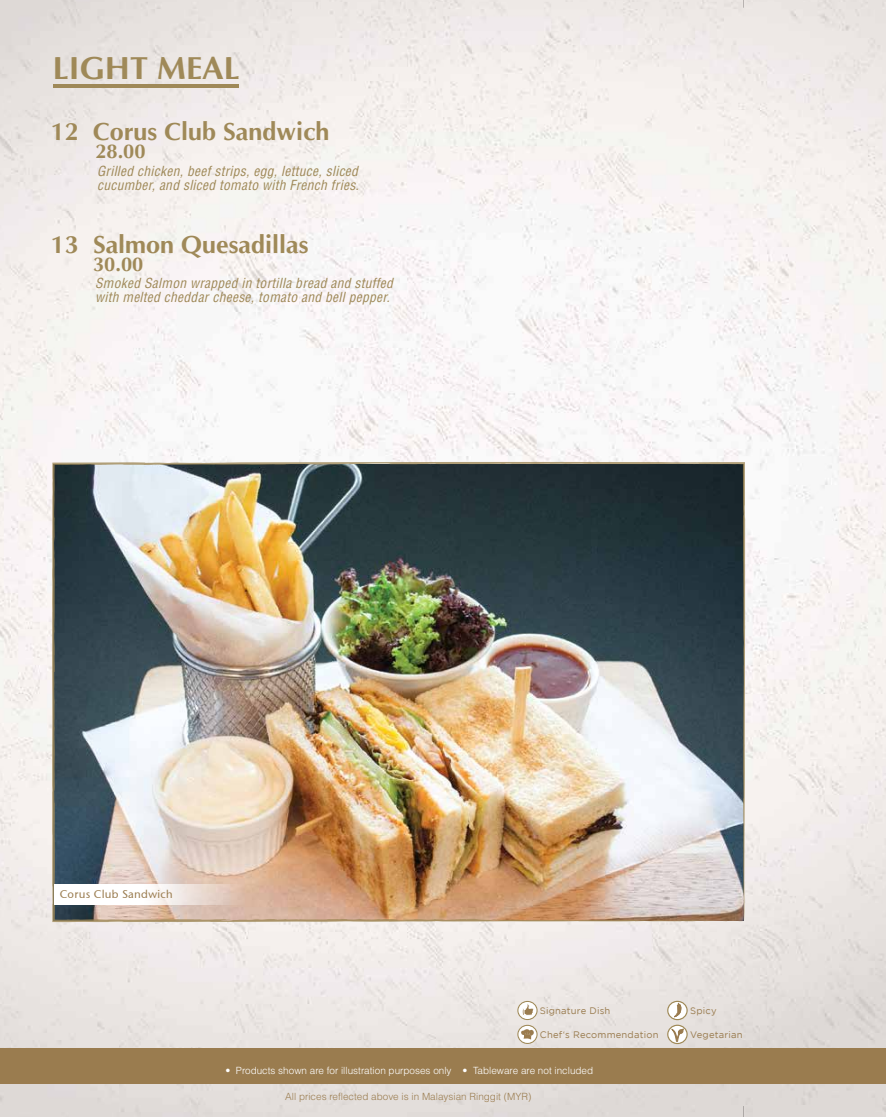
<style>
.page{position:relative;width:886px;height:1117px;background:#fff}
.page>*{position:absolute;margin:0;border:0;box-sizing:border-box;transform-origin:0 0}
.t1{font:700 32.38px "Optima";color:#9f8958}
.t2{font:700 25.12px "Optima";color:#9f8958}
.t3{font:700 20.12px "Optima";color:#9f8958}
.t4{font:italic condensed 13.5px/14.1px "Helvetica";letter-spacing:.02em;color:#9f8958}
.t5{font:11.25px "Stone Sans ITCTT Medium";letter-spacing:.02em;color:#9a7c4f}
.t6{font:300 10px "Helvetica";color:#fff}
.t7{font:300 10px "Helvetica";color:#9a7c4f}
.t8{font:9.38px "Gotham";letter-spacing:.02em;color:#9a7c4f}
</style>
<div class="page">
<img style="left:0;top:0;width:886px;height:1116px">
<div style="left:0;top:1047px;width:886px;height:35px;background:#9a7c4f"></div>
<svg style="left:667px;top:1000px;width:21px;height:43px"></svg>
<svg style="left:517px;top:1000px;width:20px;height:43px"></svg>
<hr style="left:53px;top:84px;width:186px;height:3px;background:#9f8958">
<img style="left:52px;top:462px;width:693px;height:459px">
<svg style="left:720px;top:920px;width:25px;height:1px"></svg>
<svg style="left:530px;top:919px;width:14px;height:1px"></svg>
<svg style="left:484px;top:918px;width:11px;height:2px"></svg>
<svg style="left:55px;top:884px;width:279px;height:19px"></svg>
<h1 class="t1" style="left:53px;top:51px;width:189px">LIGHT MEAL</h1>
<h2 class="t2" style="left:51px;top:118px;width:280px">12 Corus Club Sandwich</h2>
<h3 class="t3" style="left:95px;top:140px;width:52px">28.00</h3>
<p class="t4" style="left:97px;top:163px;width:263px">Grilled chicken, beef strips, egg, lettuce, sliced cucumber, and sliced tomato with French fries.</p>
<h2 class="t2" style="left:51px;top:230px;width:259px">13 Salmon Quesadillas</h2>
<h3 class="t3" style="left:93px;top:253px;width:52px">30.00</h3>
<p class="t4" style="left:95px;top:276px;width:299px">Smoked Salmon wrapped in tortilla bread and stuffed with melted cheddar cheese, tomato and bell pepper.</p>
<p class="t5" style="left:60px;top:887px;width:114px">Corus Club Sandwich</p>
<p class="t8" style="left:540px;top:1004px;width:72px">Signature Dish</p>
<p class="t8" style="left:690px;top:1004px;width:28px">Spicy</p>
<p class="t8" style="left:540px;top:1028px;width:120px">Chef‘s Recommendation</p>
<p class="t8" style="left:690px;top:1028px;width:54px">Vegetarian</p>
<p class="t6" style="left:225px;top:1063px;width:369px">• Products shown are for illustration purposes only • Tableware are not included</p>
<p class="t7" style="left:285px;top:1090px;width:248px">All prices reflected above is in Malaysian Ringgit (MYR)</p>
</div>
